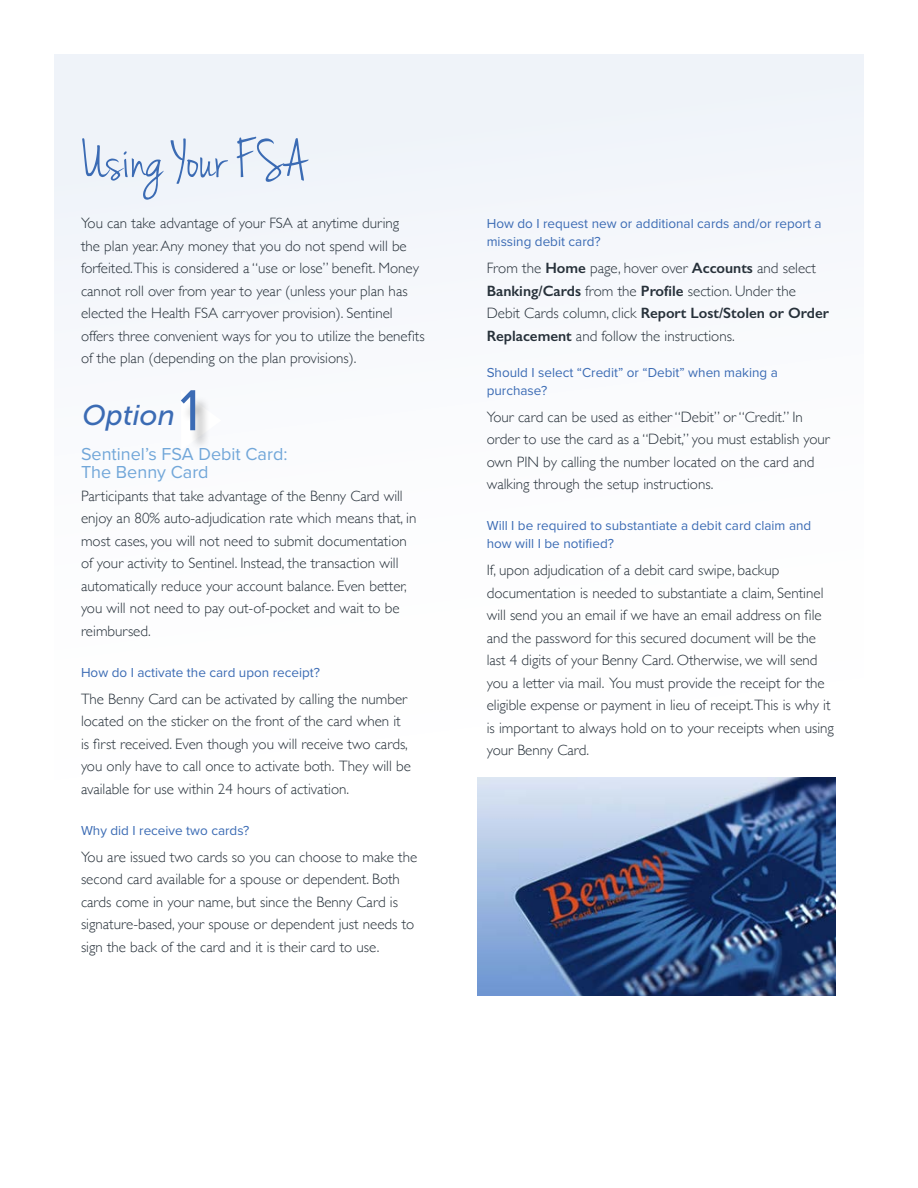
<style>
.page{position:relative;width:918px;height:1188px;background:#fff}
.page>*{position:absolute;margin:0;border:0;box-sizing:border-box;transform-origin:0 0}
.t1{font:58.5px "Jenna Sue";color:#3b6bb4}
.t2{font:italic 28.5px "Museo Sans 500";color:#3b6bb4}
.t3{font:18px/18px "Proxima Nova";color:#72a7d9}
.t4{font:300 15px/22.5px "Gill Sans";color:#27313a}
.t5{font:13.5px/18px "Proxima Nova";color:#3b6bb4}
.s1{font-family:"Proxima Nova";font-style:normal;font-size:60px}
.s2{font-weight:600}
</style>
<div class="page">
<div style="left:54px;top:54px;width:810px;height:1032px;background:linear-gradient(to right,#fafbfd,#fafbfd)"></div>
<svg style="left:181px;top:391px;width:40px;height:59px"></svg>
<div style="left:181px;top:395px;width:30px;height:56px;background:#000;opacity:.29"></div>
<img style="left:477px;top:777px;width:359px;height:218px">
<h1 class="t1" style="left:81px;top:126px;width:229px">Using Your FSA</h1>
<p class="t4" style="left:81px;top:211px;width:345px">You can take advantage of your FSA at anytime during<br>the plan year. Any money that you do not spend will be forfeited.This is considered a “use or lose” benefit. Money cannot roll over from year to year (unless your plan has elected the Health FSA carryover provision). Sentinel offers three convenient ways for you to utilize the benefits of the plan (depending on the plan provisions).</p>
<h2 class="t2" style="left:82px;top:399px;width:119px">Option <span class="s1">1</span></h2>
<p class="t3" style="left:81px;top:444px;width:208px">Sentinel’s FSA Debit Card:<br>The Benny Card</p>
<p class="t4" style="left:81px;top:484px;width:337px">Participants that take advantage of the Benny Card will enjoy an 80% auto-adjudication rate which means that, in most cases, you will not need to submit documentation of your activity to Sentinel. Instead, the transaction will automatically reduce your account balance. Even better, you will not need to pay out-of-pocket and wait to be reimbursed.</p>
<p class="t5" style="left:81px;top:663px;width:241px">How do I activate the card upon receipt?</p>
<p class="t4" style="left:81px;top:687px;width:331px">The Benny Card can be activated by calling the number located on the sticker on the front of the card when it is first received. Even though you will receive two cards, you only have to call once to activate both. They will be available for use within 24 hours of activation.</p>
<p class="t5" style="left:81px;top:821px;width:170px">Why did I receive two cards?</p>
<p class="t4" style="left:81px;top:845px;width:338px">You are issued two cards so you can choose to make the second card available for a spouse or dependent. Both cards come in your name, but since the Benny Card is signature-based, your spouse or dependent just needs to sign the back of the card and it is their card to use.</p>
<p class="t5" style="left:487px;top:214px;width:336px">How do I request new or additional cards and/or report a missing debit card?</p>
<p class="t4" style="left:487px;top:256px;width:344px">From the <span class="s2">Home</span> page, hover over <span class="s2">Accounts</span> and select <span class="s2">Banking/Cards</span> from the <span class="s2">Profile</span> section. Under the Debit Cards column, click <span class="s2">Report Lost/Stolen or Order Replacement</span> and follow the instructions.</p>
<p class="t5" style="left:487px;top:363px;width:293px">Should I select “Credit” or “Debit” when making a purchase?</p>
<p class="t4" style="left:487px;top:405px;width:345px">Your card can be used as either “Debit” or “Credit.” In order to use the card as a “Debit,” you must establish your own PIN by calling the number located on the card and walking through the setup instructions.</p>
<p class="t5" style="left:487px;top:516px;width:326px">Will I be required to substantiate a debit card claim and how will I be notified?</p>
<p class="t4" style="left:487px;top:558px;width:349px">If, upon adjudication of a debit card swipe, backup documentation is needed to substantiate a claim, Sentinel will send you an email if we have an email address on file and the password for this secured document will be the last 4 digits of your Benny Card. Otherwise, we will send you a letter via mail. You must provide the receipt for the eligible expense or payment in lieu of receipt.This is why it is important to always hold on to your receipts when using your Benny Card.</p>
</div>
